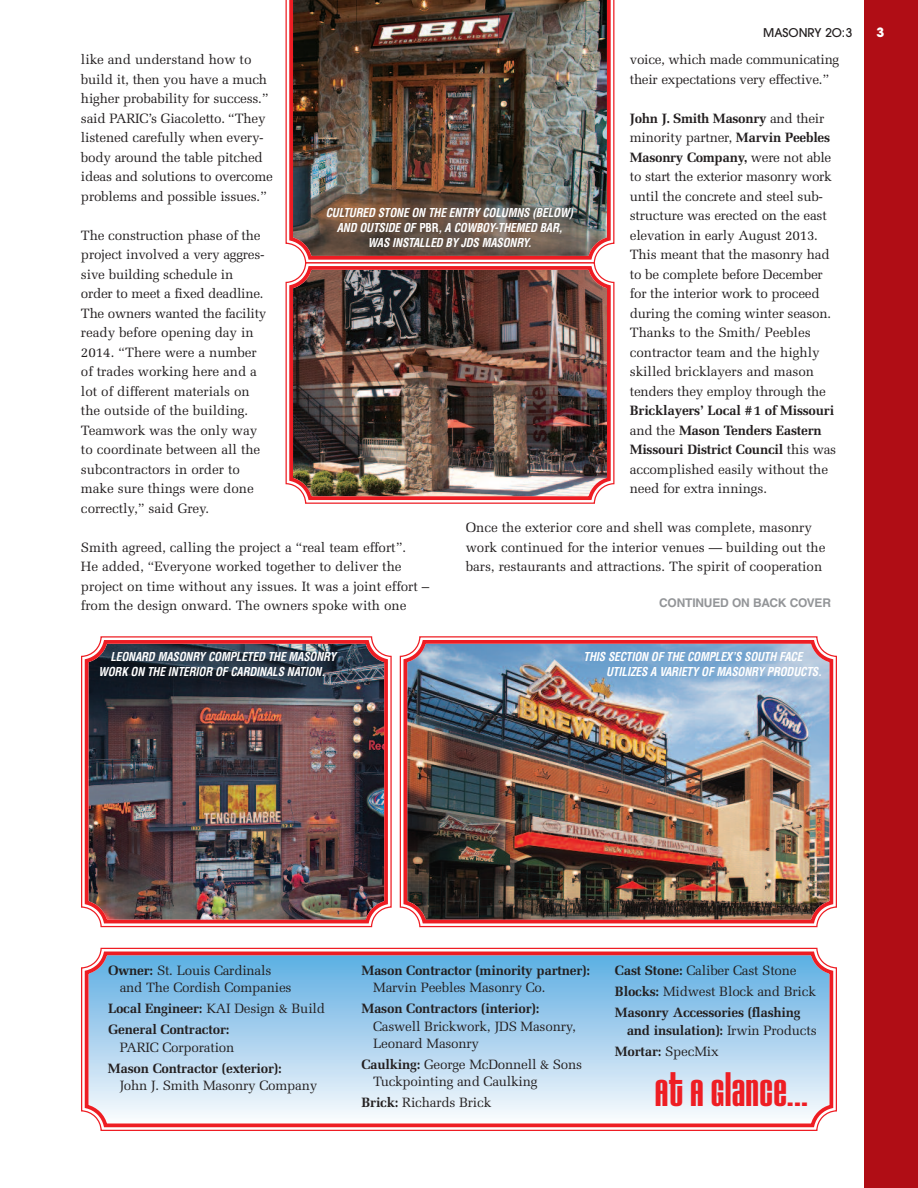
<style>
.page{position:relative;width:918px;height:1188px;background:#fff}
.page>*{position:absolute;margin:0;border:0;box-sizing:border-box;transform-origin:0 0}
.t1{font:39px "House Gothic Bold Two";letter-spacing:.005em;color:#ee1d23}
.t2{font:13.5px/19.5px "Melior";letter-spacing:-.015em;color:#231f20}
.t3{font:700 13.5px/21px "Melior";letter-spacing:-.015em;color:#231f20}
.t4{font:700 12.75px "Avant Garde";color:#fff}
.t5{font:italic 700 condensed 12px/15px "Helvetica";letter-spacing:-.015em;color:#fff;scale:.95 1}
.t6{font:700 12px "Helvetica";letter-spacing:-.015em;color:#939598}
.t7{font:500 12px "Avant Garde";color:#231f20}
.s1{font-weight:700}
.s2{font-weight:400}
.s3{font-style:normal}
</style>
<div class="page">
<div style="left:864px;top:0;width:54px;height:1188px;background:#b00d15"></div>
<svg style="left:81px;top:947px;width:756px;height:184px"></svg>
<svg style="left:83px;top:950px;width:752px;height:180px;background:#b2cbe5"></svg>
<img style="left:287px;top:0;width:326px;height:260px">
<svg style="left:285px;top:262px;width:330px;height:242px;background:#f47679"></svg>
<img style="left:287px;top:264px;width:326px;height:239px">
<svg style="left:81px;top:636px;width:311px;height:292px;background:#f58487"></svg>
<img style="left:83px;top:638px;width:307px;height:288px">
<svg style="left:399px;top:636px;width:438px;height:292px"></svg>
<img style="left:402px;top:638px;width:433px;height:288px">
<p class="t7" style="left:763px;top:28px;width:91px">MASONRY 2O:3</p>
<p class="t4" style="left:876px;top:28px;width:9px">3</p>
<p class="t2" style="left:81px;top:50px;width:193px">like and understand how to build it, then you have a much higher probability for success.” said PARIC’s Giacoletto. “They listened carefully when every&shy;body around the table pitched ideas and solutions to overcome problems and possible issues.”</p>
<p class="t2" style="left:81px;top:225px;width:187px">The construction phase of the project involved a very aggres&shy;sive building schedule in order to meet a fixed deadline.<br>The owners wanted the facility ready before opening day in<br>2014. “There were a number of trades working here and a lot of different materials on the outside of the building.<br>Teamwork was the only way to coordinate between all the subcontractors in order to make sure things were done correctly,” said Grey.</p>
<p class="t2" style="left:81px;top:537px;width:350px">Smith agreed, calling the project a “real team effort”.<br>He added, “Everyone worked together to deliver the project on time without any issues. It was a joint effort – from the design onward. The owners spoke with one</p>
<p class="t2" style="left:630px;top:50px;width:211px">voice, which made communicating their expectations very effective.”</p>
<p class="t2" style="left:630px;top:108px;width:203px"><span class="s1">John J. Smith Masonry</span> and their minority partner, <span class="s1">Marvin Peebles<br>Masonry Company,</span> were not able to start the exterior masonry work until the concrete and steel sub&shy;structure was erected on the east elevation in early August 2013.<br>This meant that the masonry had to be complete before December for the interior work to proceed during the coming winter season.<br>Thanks to the Smith/ Peebles contractor team and the highly skilled bricklayers and mason tenders they employ through the</p>
<p class="t3" style="left:630px;top:401px;width:208px;line-height:19.5px">Bricklayers’ Local #1 of Missouri <span class="s2">and the</span> Mason Tenders Eastern<br>Missouri District Council <span class="s2">this was accomplished easily without the need for extra innings.</span></p>
<p class="t2" style="left:466px;top:518px;width:361px">Once the exterior core and shell was complete, masonry work continued for the interior venues — building out the bars, restaurants and attractions. The spirit of cooperation</p>
<p class="t5" style="left:326px;top:205px;width:262px;text-align:center">CULTURED STONE ON THE ENTRY COLUMNS (BELOW)<br>AND OUTSIDE OF <span class="s3">PBR</span>, A COWBOY-THEMED BAR,<br>WAS INSTALLED BY JDS MASONRY.</p>
<p class="t6" style="left:659px;top:598px;width:173px">CONTINUED ON BACK COVER</p>
<p class="t5" style="left:99px;top:649px;width:252px;text-indent:12px">LEONARD MASONRY COMPLETED THE MASONRY<br>WORK ON THE INTERIOR OF CARDINALS NATION.</p>
<p class="t5" style="left:606px;top:649px;width:229px;text-indent:-23px">THIS SECTION OF THE COMPLEX’S SOUTH FACE<br>UTILIZES A VARIETY OF MASONRY PRODUCTS.</p>
<p class="t2" style="left:120px;top:962px;width:173px;line-height:17.2px;text-indent:-12px"><span class="s1">Owner:</span> St. Louis Cardinals and The Cordish Companies</p>
<p class="t3" style="left:108px;top:998px;width:219px">Local Engineer: <span class="s2">KAI Design &amp; Build<br></span>General Contractor:</p>
<p class="t2" style="left:120px;top:1037px;width:116px">PARIC Corporation</p>
<p class="t3" style="left:108px;top:1057px;width:175px">Mason Contractor (exterior):</p>
<p class="t2" style="left:120px;top:1075px;width:199px">John J. Smith Masonry Company</p>
<p class="t3" style="left:361px;top:960px;width:230px">Mason Contractor (minority partner):</p>
<p class="t2" style="left:373px;top:978px;width:174px">Marvin Peebles Masonry Co.</p>
<p class="t3" style="left:361px;top:998px;width:180px">Mason Contractors (interior):</p>
<p class="t2" style="left:373px;top:1017px;width:204px;line-height:17.2px">Caswell Brickwork, JDS Masonry,<br>Leonard Masonry</p>
<p class="t2" style="left:373px;top:1056px;width:211px;line-height:17.2px;text-indent:-12px"><span class="s1">Caulking:</span> George McDonnell &amp; Sons<br>Tuckpointing and Caulking</p>
<p class="t2" style="left:361px;top:1093px;width:131px"><span class="s1">Brick:</span> Richards Brick</p>
<p class="t3" style="left:615px;top:960px;width:202px">Cast Stone: <span class="s2">Caliber Cast Stone<br></span>Blocks: <span class="s2">Midwest Block and Brick<br></span>Masonry Accessories (flashing</p>
<p class="t3" style="left:615px;top:1020px;width:203px;text-indent:12px">and insulation): <span class="s2">Irwin Products<br></span>Mortar: <span class="s2">SpecMix</span></p>
<h1 class="t1" style="left:655px;top:1073px;width:155px">AT A GLANCE...</h1>
</div>
